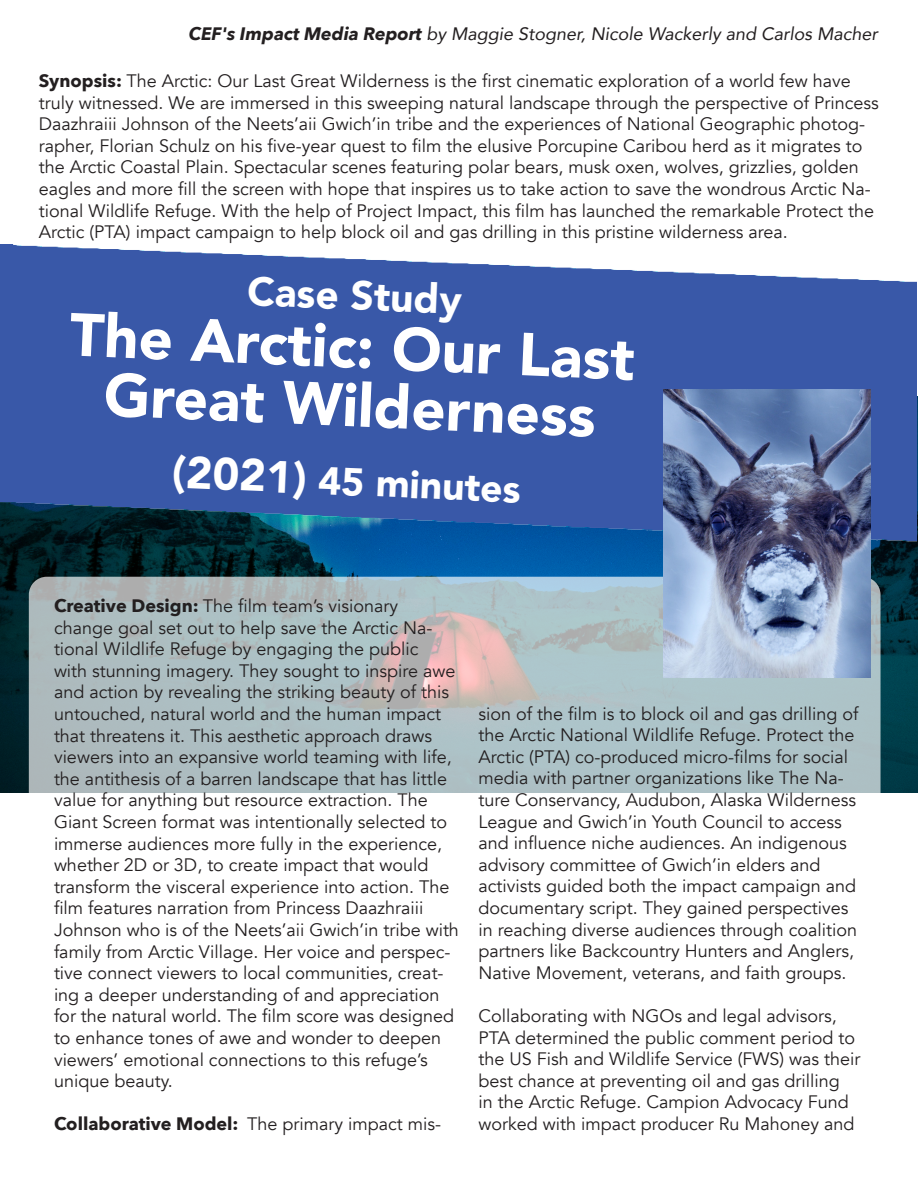
<style>
.page{position:relative;width:918px;height:1188px;background:#fff}
.page>*{position:absolute;margin:0;border:0;box-sizing:border-box;transform-origin:0 0}
.t1{font:900 60px/58.2px "Avenir";color:#fff;text-align:center}
.t2{font:900 45px "Avenir";color:#fff}
.t3{font:900 40.5px "Avenir";color:#fff}
.t4{font:900 39px "Avenir";color:#fff}
.t5{font:18px/21.6px "Avenir";color:#231f20}
.t6{font:italic 18px "Avenir";color:#231f20}
.s1{font-family:"Avenir Next";font-weight:700}
</style>
<div class="page">
<img style="left:0;top:396px;width:918px;height:397px">
<svg style="left:29px;top:577px;width:852px;height:587px"></svg>
<img style="left:0;top:244px;width:916px;height:298px">
<img style="left:664px;top:389px;width:207px;height:289px">
<p class="t6" style="left:189px;top:22px;width:691px"><span class="s1">CEF's Impact Media Report</span> by Maggie Stogner, Nicole Wackerly and Carlos Macher</p>
<p class="t5" style="left:39px;top:70px;width:841px"><span class="s1">Synopsis:</span> The Arctic: Our Last Great Wilderness is the first cinematic exploration of a world few have truly witnessed. We are immersed in this sweeping natural landscape through the perspective of Princess Daazhraiii Johnson of the Neets’aii Gwich’in tribe and the experiences of National Geographic photog&shy;rapher, Florian Schulz on his five-year quest to film the elusive Porcupine Caribou herd as it migrates to the Arctic Coastal Plain. Spectacular scenes featuring polar bears, musk oxen, wolves, grizzlies, golden eagles and more fill the screen with hope that inspires us to take action to save the wondrous Arctic Na&shy;tional Wildlife Refuge. With the help of Project Impact, this film has launched the remarkable Protect the Arctic (PTA) impact campaign to help block oil and gas drilling in this pristine wilderness area.</p>
<p class="t3" style="left:249px;top:257px;width:216px;rotate:2deg">Case Study</p>
<p class="t1" style="left:72px;top:302px;width:567px;rotate:3deg">The Arctic: Our Last<br>Great Wilderness</p>
<p class="t2" style="left:174px;top:433px;width:136px;rotate:3deg">(2021)</p>
<p class="t4" style="left:319px;top:448px;width:204px;rotate:2deg">45 minutes</p>
<p class="t5" style="left:54px;top:595px;width:406px"><span class="s1">Creative Design:</span> The film team’s visionary change goal set out to help save the Arctic Na&shy;tional Wildlife Refuge by engaging the public<br>with stunning imagery. They sought to inspire awe and action by revealing the striking beauty of this untouched, natural world and the human impact that threatens it. This aesthetic approach draws viewers into an expansive world teaming with life, the antithesis of a barren landscape that has little value for anything but resource extraction. The Giant Screen format was intentionally selected to immerse audiences more fully in the experience, whether 2D or 3D, to create impact that would transform the visceral experience into action. The film features narration from Princess Daazhraiii Johnson who is of the Neets’aii Gwich’in tribe with family from Arctic Village. Her voice and perspec&shy;tive connect viewers to local communities, creat&shy;ing a deeper understanding of and appreciation for the natural world. The film score was designed to enhance tones of awe and wonder to deepen viewers’ emotional connections to this refuge’s unique beauty.</p>
<p class="t5" style="left:54px;top:1114px;width:389px"><span class="s1">Collaborative Model:</span> The primary impact mis-</p>
<p class="t5" style="left:478px;top:703px;width:381px">sion of the film is to block oil and gas drilling of the Arctic National Wildlife Refuge. Protect the Arctic (PTA) co-produced micro-films for social media with partner organizations like The Na&shy;ture Conservancy, Audubon, Alaska Wilderness League and Gwich’in Youth Council to access and influence niche audiences. An indigenous advisory committee of Gwich’in elders and activists guided both the impact campaign and documentary script. They gained perspectives in reaching diverse audiences through coalition partners like Backcountry Hunters and Anglers, Native Movement, veterans, and faith groups.</p>
<p class="t5" style="left:478px;top:1005px;width:384px">Collaborating with NGOs and legal advisors, PTA determined the public comment period to the US Fish and Wildlife Service (FWS) was their best chance at preventing oil and gas drilling<br>in the Arctic Refuge. Campion Advocacy Fund worked with impact producer Ru Mahoney and</p>
</div>
